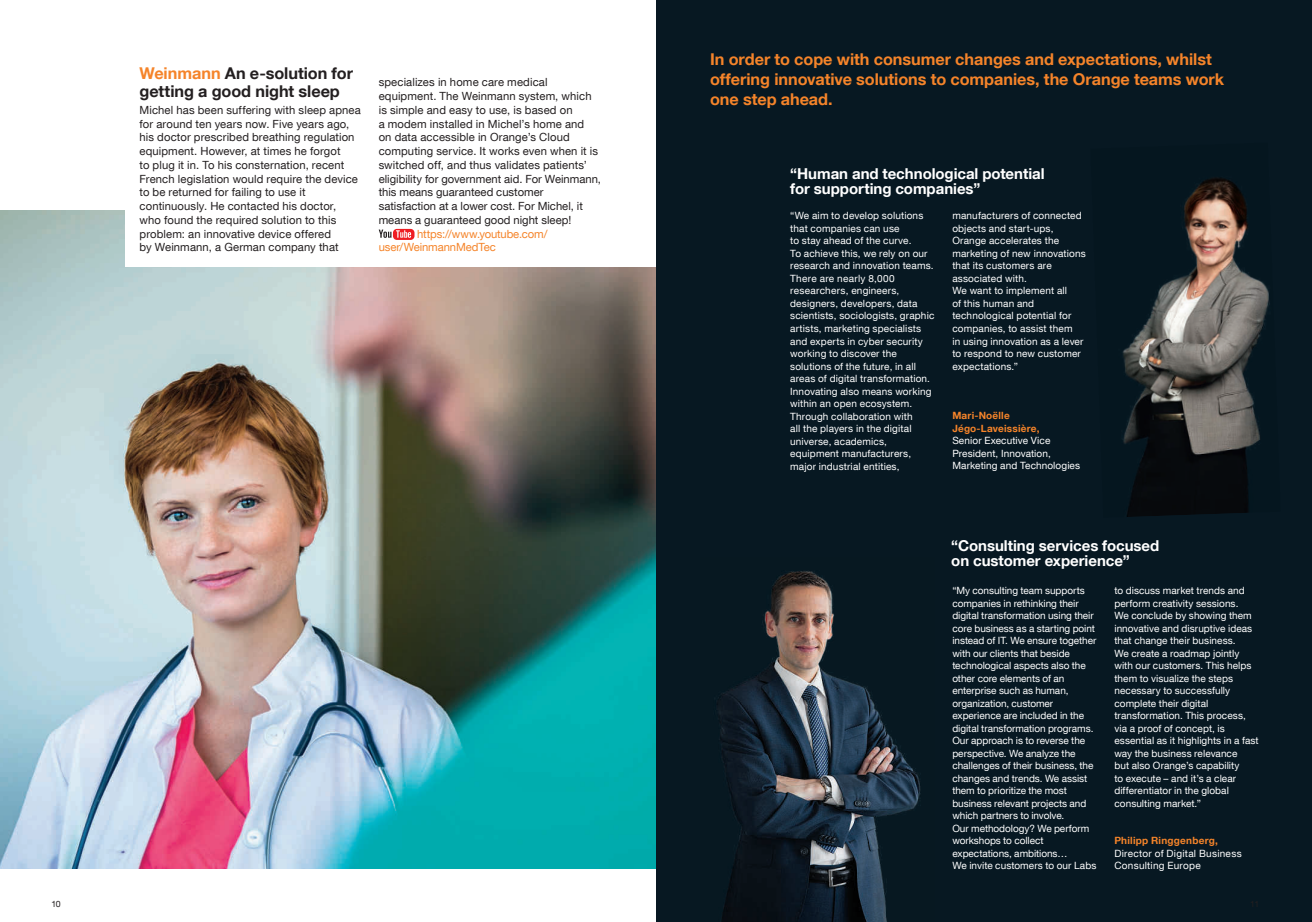
<style>
.page{position:relative;width:1312px;height:922px;background:#fff}
.page>*{position:absolute;margin:0;border:0;box-sizing:border-box;transform-origin:0 0}
.t1{font:700 16.25px/20px "Helvetica Neue LT Com";letter-spacing:-.005em;color:#f5842a}
.t2{font:700 16.25px/17.5px "Helvetica Neue LT Com";letter-spacing:-.005em;color:#231f20}
.t3{font:700 15px/15px "Helvetica Neue LT Com";letter-spacing:-.005em;color:#fff}
.t4{font:11.25px/13.8px "Helvetica Neue LT Com";letter-spacing:.01em;color:#231f20}
.t5{font:11.25px/13.8px "Helvetica Neue LT Com";letter-spacing:-.01em;color:#f5842a}
.t6{font:10px/12.5px "Helvetica Neue LT Com";letter-spacing:.005em;color:#fff}
.t7{font:700 10px/12.5px "Helvetica Neue LT Com";letter-spacing:.02em;color:#f5842a}
.t8{font:10px/12.5px "Helvetica Neue LT Com";letter-spacing:.025em;color:#fff}
.t9{font:8.75px "Helvetica Neue LT Com";color:#231f20}
.s1{color:#f5842a}
</style>
<div class="page">
<img style="left:0;top:210px;width:656px;height:658px">
<div style="left:656px;top:0;width:655px;height:921px;background:#071822"></div>
<div style="left:125px;top:53px;width:531px;height:213px;background:#fff"></div>
<svg style="left:378px;top:229px;width:36px;height:11px"></svg>
<img style="left:1123px;top:177px;width:147px;height:340px">
<img style="left:717px;top:571px;width:204px;height:350px">
<h1 class="t2" style="left:139px;top:66px;width:215px"><span class="s1">Weinmann</span> An e-solution for getting a good night sleep</h1>
<p class="t4" style="left:139px;top:104px;width:223px">Michel has been suffering with sleep apnea for around ten years now. Five years ago, his doctor prescribed breathing regulation equipment. However, at times he forgot<br>to plug it in. To his consternation, recent French legislation would require the device to be returned for failing to use it continuously. He contacted his doctor,<br>who found the required solution to this problem: an innovative device offered<br>by Weinmann, a German company that</p>
<p class="t4" style="left:378px;top:76px;width:224px">specializes in home care medical equipment. The Weinmann system, which is simple and easy to use, is based on<br>a modem installed in Michel’s home and<br>on data accessible in Orange’s Cloud computing service. It works even when it is switched off, and thus validates patients’ eligibility for government aid. For Weinmann, this means guaranteed customer satisfaction at a lower cost. For Michel, it means a guaranteed good night sleep!</p>
<p class="t5" style="left:378px;top:228px;width:170px;text-indent:38px">https://www.youtube.com/ user/WeinmannMedTec</p>
<h1 class="t1" style="left:710px;top:50px;width:515px">In order to cope with consumer changes and expectations, whilst offering innovative solutions to companies, the Orange teams work one step ahead.</h1>
<h2 class="t3" style="left:790px;top:168px;width:256px">“Human and technological potential for supporting companies”</h2>
<p class="t6" style="left:790px;top:210px;width:146px">“We aim to develop solutions that companies can use<br>to stay ahead of the curve.<br>To achieve this, we rely on our research and innovation teams.<br>There are nearly 8,000 researchers, engineers, designers, developers, data scientists, sociologists, graphic artists, marketing specialists and experts in cyber security working to discover the solutions of the future, in all areas of digital transformation.<br>Innovating also means working within an open ecosystem.<br>Through collaboration with<br>all the players in the digital universe, academics, equipment manufacturers, major industrial entities,</p>
<p class="t6" style="left:952px;top:210px;width:135px">manufacturers of connected objects and start-ups,<br>Orange accelerates the marketing of new innovations that its customers are associated with.<br>We want to implement all<br>of this human and technological potential for companies, to assist them<br>in using innovation as a lever to respond to new customer expectations.”</p>
<p class="t7" style="left:952px;top:410px;width:89px">Mari-Noëlle<br>Jégo-Laveissière,</p>
<p class="t6" style="left:952px;top:435px;width:129px">Senior Executive Vice<br>President, Innovation,<br>Marketing and Technologies</p>
<h2 class="t3" style="left:951px;top:539px;width:209px">“Consulting services focused on customer experience”</h2>
<p class="t6" style="left:952px;top:585px;width:145px">“My consulting team supports companies in rethinking their digital transformation using their core business as a starting point instead of IT. We ensure together with our clients that beside technological aspects also the other core elements of an enterprise such as human, organization, customer experience are included in the digital transformation programs.<br>Our approach is to reverse the perspective. We analyze the challenges of their business, the changes and trends. We assist them to prioritize the most business relevant projects and which partners to involve.<br>Our methodology? We perform workshops to collect expectations, ambitions…<br>We invite customers to our Labs</p>
<p class="t6" style="left:1114px;top:585px;width:146px">to discuss market trends and perform creativity sessions.<br>We conclude by showing them innovative and disruptive ideas that change their business.<br>We create a roadmap jointly with our customers. This helps them to visualize the steps necessary to successfully complete their digital transformation. This process, via a proof of concept, is essential as it highlights in a fast way the business relevance<br>but also Orange’s capability<br>to execute – and it’s a clear differentiator in the global consulting market.”</p>
<p class="t7" style="left:1114px;top:834px;width:105px">Philipp Ringgenberg,</p>
<p class="t8" style="left:1114px;top:847px;width:129px">Director of Digital Business<br>Consulting Europe</p>
<p class="t9" style="left:51px;top:900px;width:11px">10</p>
<p class="t9" style="left:1249px;top:900px;width:10px">11</p>
</div>
